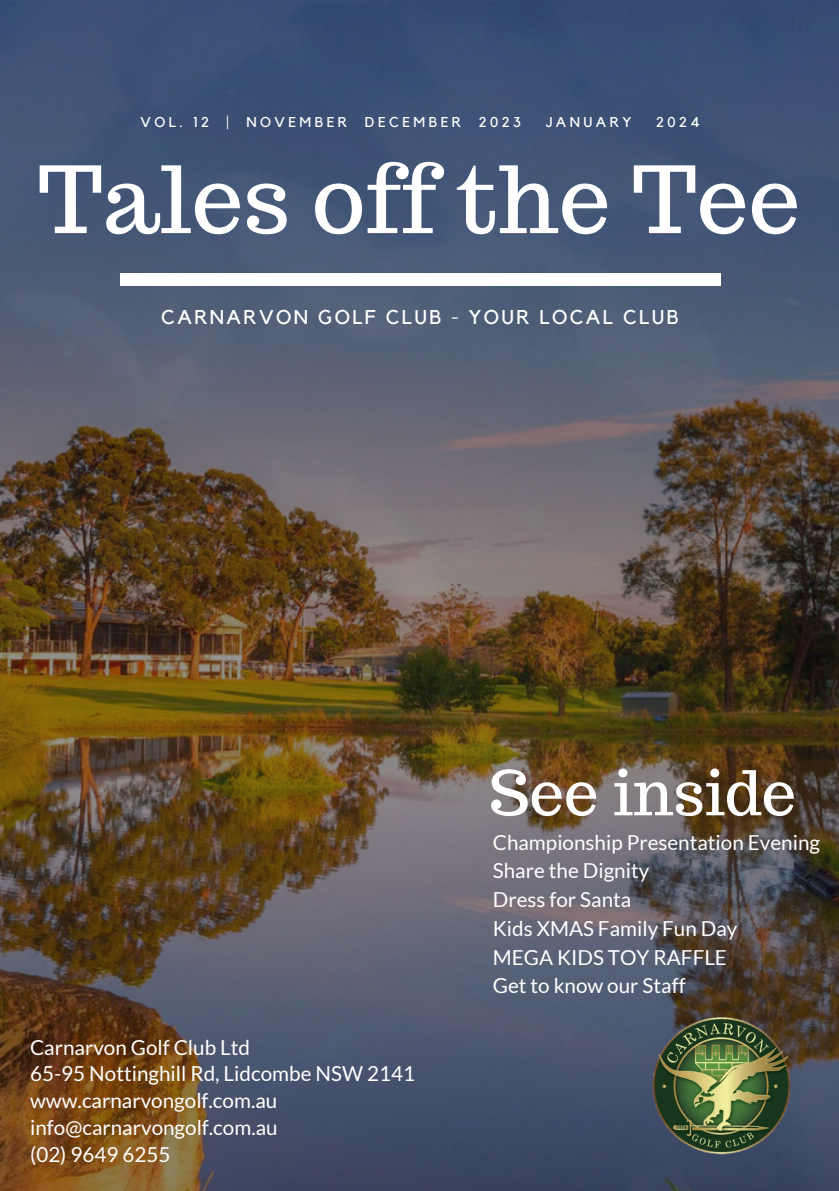
<style>
.page{position:relative;width:839px;height:1191px;background:#fff}
.page>*{position:absolute;margin:0;border:0;box-sizing:border-box;transform-origin:0 0}
.t1{font:92.2px "Trocchi";color:#fff}
.t2{font:61.4px "Trocchi";color:#fff}
.t3{font:20.6px "Lato";color:#fff}
.t4{font:20px "Kollektif";letter-spacing:.12em;color:#fff}
.t5{font:14.2px "Kollektif";letter-spacing:.24em;color:#fff}
</style>
<div class="page">
<img style="left:0;top:0;width:838px;height:1191px">
<div style="left:120px;top:274px;width:600px;height:12px;background:#fff"></div>
<img style="left:642px;top:1011px;width:166px;height:150px">
<p class="t5" style="left:140px;top:116px;width:382px">VOL. 12 | NOVEMBER DECEMBER 2023</p>
<p class="t5" style="left:545px;top:116px;width:87px">JANUARY</p>
<p class="t5" style="left:656px;top:116px;width:45px">2024</p>
<p class="t1" style="left:38px;top:139px;width:763px">Tales off the Tee</p>
<p class="t4" style="left:161px;top:308px;width:519px">CARNARVON GOLF CLUB - YOUR LOCAL CLUB</p>
<p class="t2" style="left:489px;top:753px;width:308px">See inside</p>
<p class="t3" style="left:30px;top:1034px;width:221px">Carnarvon Golf Club Ltd</p>
<p class="t3" style="left:30px;top:1061px;width:386px">65-95 Nottinghill Rd, Lidcombe NSW 2141</p>
<p class="t3" style="left:30px;top:1088px;width:249px">www.carnarvongolf.com.au</p>
<p class="t3" style="left:30px;top:1115px;width:249px">info@carnarvongolf.com.au</p>
<p class="t3" style="left:30px;top:1141px;width:142px">(02) 9649 6255</p>
<p class="t3" style="left:493px;top:829px;width:329px">Championship Presentation Evening</p>
<p class="t3" style="left:493px;top:858px;width:158px">Share the Dignity</p>
<p class="t3" style="left:493px;top:887px;width:140px">Dress for Santa</p>
<p class="t3" style="left:493px;top:916px;width:246px">Kids XMAS Family Fun Day</p>
<p class="t3" style="left:493px;top:945px;width:235px">MEGA KIDS TOY RAFFLE</p>
<p class="t3" style="left:493px;top:972px;width:194px">Get to know our Staff</p>
</div>
